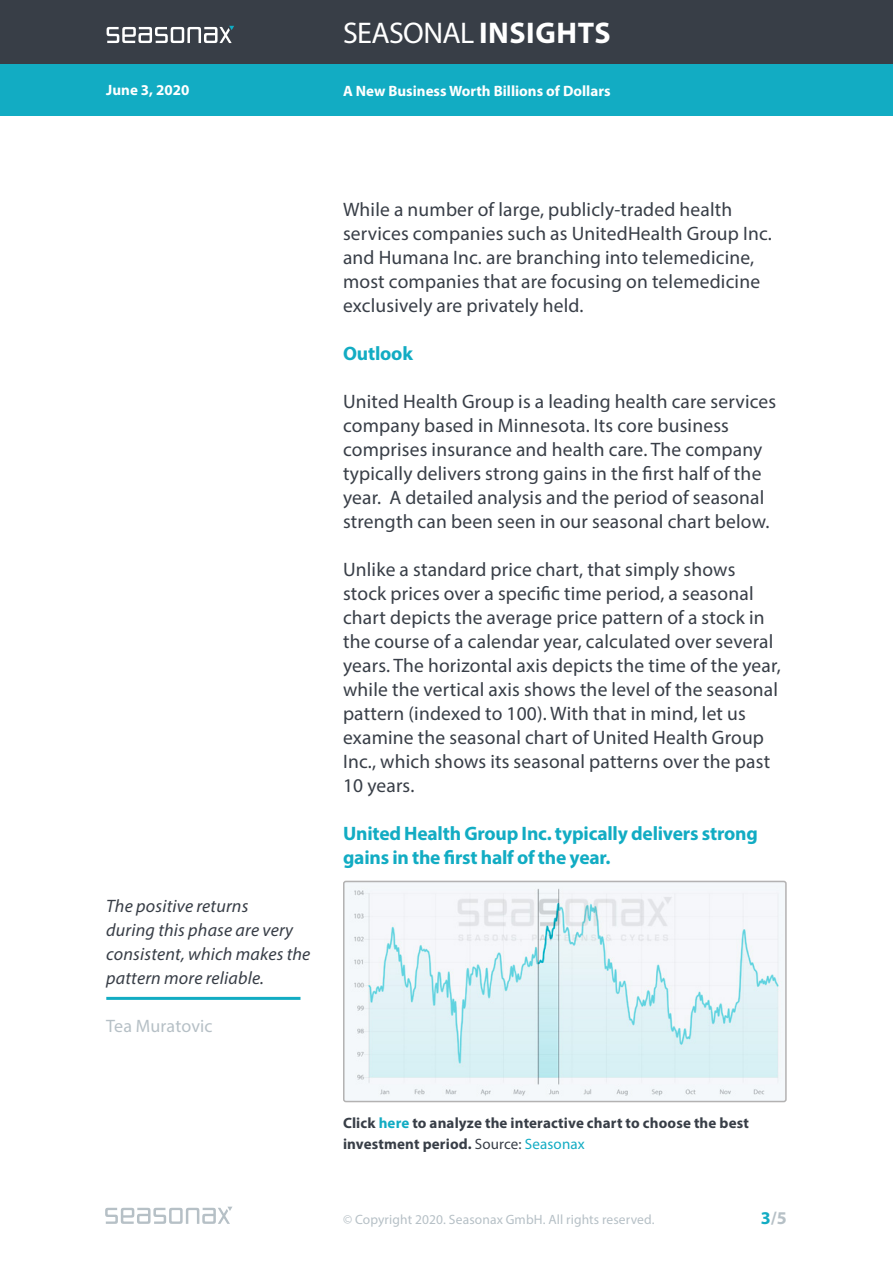
<style>
.page{position:relative;width:893px;height:1263px;background:#fff}
.page>*{position:absolute;margin:0;border:0;box-sizing:border-box;transform-origin:0 0}
.t1{font:30px "Myriad Pro";letter-spacing:-.02em;color:#fff}
.t2{font:19.5px/24px "Myriad Pro";letter-spacing:.01em;color:#383e47}
.t3{font:700 19.5px/24px "Myriad Pro";letter-spacing:-.01em;color:#12acc3}
.t4{font:italic 18px/24px "Myriad Pro";letter-spacing:.01em;color:#383e47}
.t5{font:18px "Myriad Pro";letter-spacing:.01em;color:#b6c0c6}
.t6{font:700 18px "Myriad Pro";color:#b6c0c6}
.t7{font:700 15px/21px "Myriad Pro";letter-spacing:.01em;color:#383e47}
.t8{font:700 15px "Myriad Pro";color:#fff}
.t9{font:13.5px "Myriad Pro";letter-spacing:.01em;color:#b6c0c6}
.s1{font-weight:700}
.s2{color:#12acc3}
.s3{font-weight:400}
.s4{font-weight:400;color:#12acc3}
</style>
<div class="page">
<svg style="left:105px;top:1206px;width:127px;height:18px"></svg>
<div style="left:0;top:0;width:893px;height:116px;background:#12acc3"></div>
<div style="left:0;top:0;width:893px;height:64px;background:#383e47"></div>
<svg style="left:107px;top:26px;width:127px;height:17px"></svg>
<img style="left:346px;top:884px;width:438px;height:215px">
<div style="left:343px;top:881px;width:444px;height:221px;border:2px solid #b3b2b2;border-radius:2px"></div>
<hr style="left:106px;top:997px;width:194px;height:3px;background:#12acc3">
<p class="t8" style="left:106px;top:81px;width:85px">June 3, 2020</p>
<h1 class="t1" style="left:343px;top:15px;width:269px">SEASONAL <span class="s1">INSIGHTS</span></h1>
<p class="t8" style="left:343px;top:81px;width:269px">A New Business Worth Billions of Dollars</p>
<p class="t4" style="left:106px;top:894px;width:206px">The positive returns<br>during this phase are very consistent, which makes the pattern more reliable.</p>
<p class="t5" style="left:106px;top:1015px;width:108px">Tea Muratovic</p>
<p class="t2" style="left:343px;top:197px;width:430px">While a number of large, publicly-traded health services companies such as UnitedHealth Group Inc. and Humana Inc. are branching into telemedicine, most companies that are focusing on telemedicine exclusively are privately held.</p>
<p class="t3" style="left:343px;top:341px;width:71px">Outlook</p>
<p class="t2" style="left:343px;top:389px;width:435px">United Health Group is a leading health care services company based in Minnesota. Its core business comprises insurance and health care. The company typically delivers strong gains in the first half of the year. A detailed analysis and the period of seasonal strength can been seen in our seasonal chart below.</p>
<p class="t2" style="left:343px;top:557px;width:439px">Unlike a standard price chart, that simply shows stock prices over a specific time period, a seasonal chart depicts the average price pattern of a stock in the course of a calendar year, calculated over several years. The horizontal axis depicts the time of the year, while the vertical axis shows the level of the seasonal pattern (indexed to 100). With that in mind, let us examine the seasonal chart of United Health Group Inc., which shows its seasonal patterns over the past 10 years.</p>
<p class="t3" style="left:343px;top:821px;width:416px">United Health Group Inc. typically delivers strong gains in the first half of the year.</p>
<p class="t7" style="left:343px;top:1112px;width:407px">Click <span class="s2">here</span> to analyze the interactive chart to choose the best investment period. <span class="s3">Source:</span> <span class="s4">Seasonax</span></p>
<p class="t9" style="left:343px;top:1211px;width:313px">© Copyright 2020. Seasonax GmbH. All rights reserved.</p>
<p class="t6" style="left:761px;top:1206px;width:27px"><span class="s2">3</span>/5</p>
</div>
